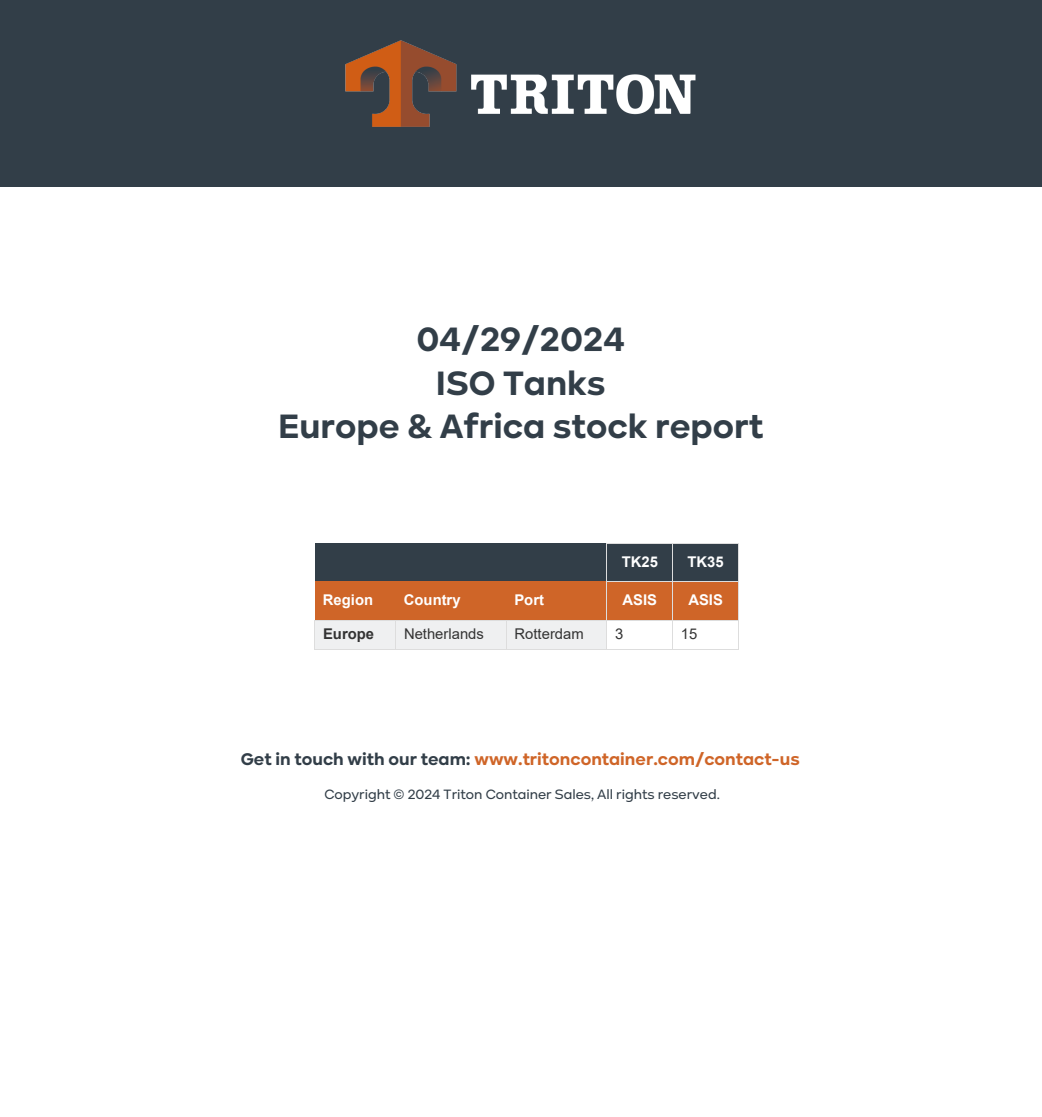
<style>
.page{position:relative;width:1042px;height:1117px;background:#fff}
.page>*{position:absolute;margin:0;border:0;box-sizing:border-box;transform-origin:0 0}
.t1{font:700 35px/43.8px "Kinetika";color:#323e48;text-align:center}
.t2{font:700 17.5px "Kinetika";color:#cf6528}
.t3{font:700 14.88px "Arial";color:#fff}
.t4{font:14.88px "Arial";color:#333}
.t5{font:700 14.88px "Arial";color:#333}
.t6{font:500 14px "Kinetika";color:#323e48}
.s1{color:#323e48}
</style>
<div class="page">
<div style="left:0;top:0;width:1042px;height:187px;background:#323e48"></div>
<img style="left:345px;top:40px;width:351px;height:87px">
<div style="left:315px;top:543px;width:81px;height:38px;background:#323e48"></div>
<div style="left:396px;top:543px;width:110px;height:38px;background:#323e48"></div>
<div style="left:506px;top:543px;width:101px;height:38px;background:#323e48"></div>
<div style="left:607px;top:543px;width:66px;height:38px;background:#323e48"></div>
<div style="left:673px;top:543px;width:65px;height:38px;background:#323e48"></div>
<hr style="left:607px;top:543px;width:1px;height:38px;background:#ddd">
<hr style="left:607px;top:543px;width:66px;height:1px;background:#ddd">
<hr style="left:672px;top:543px;width:1px;height:38px;background:#ddd">
<hr style="left:738px;top:543px;width:1px;height:38px;background:#ddd">
<hr style="left:673px;top:543px;width:65px;height:1px;background:#ddd">
<div style="left:315px;top:581px;width:81px;height:39px;background:#cf6528"></div>
<div style="left:396px;top:581px;width:110px;height:39px;background:#cf6528"></div>
<div style="left:506px;top:581px;width:101px;height:39px;background:#cf6528"></div>
<div style="left:607px;top:581px;width:66px;height:39px;background:#cf6528"></div>
<div style="left:673px;top:581px;width:65px;height:39px;background:#cf6528"></div>
<hr style="left:607px;top:581px;width:1px;height:39px;background:#ddd">
<hr style="left:607px;top:581px;width:66px;height:1px;background:#ddd">
<hr style="left:672px;top:581px;width:1px;height:39px;background:#ddd">
<hr style="left:738px;top:581px;width:1px;height:39px;background:#ddd">
<hr style="left:673px;top:581px;width:65px;height:1px;background:#ddd">
<div style="left:315px;top:620px;width:81px;height:30px;background:#eff0f1"></div>
<div style="left:396px;top:620px;width:110px;height:30px;background:#eff0f1"></div>
<div style="left:506px;top:620px;width:101px;height:30px;background:#eff0f1"></div>
<hr style="left:315px;top:620px;width:1px;height:30px;background:#ddd">
<hr style="left:315px;top:620px;width:81px;height:1px;background:#ddd">
<hr style="left:395px;top:620px;width:1px;height:30px;background:#ddd">
<hr style="left:396px;top:620px;width:110px;height:1px;background:#ddd">
<hr style="left:506px;top:620px;width:1px;height:30px;background:#ddd">
<hr style="left:506px;top:620px;width:101px;height:1px;background:#ddd">
<hr style="left:607px;top:620px;width:1px;height:30px;background:#ddd">
<hr style="left:607px;top:620px;width:66px;height:1px;background:#ddd">
<hr style="left:672px;top:620px;width:1px;height:30px;background:#ddd">
<hr style="left:738px;top:620px;width:1px;height:30px;background:#ddd">
<hr style="left:673px;top:620px;width:65px;height:1px;background:#ddd">
<hr style="left:315px;top:649px;width:80px;height:1px;background:#ddd">
<hr style="left:396px;top:649px;width:110px;height:1px;background:#ddd">
<hr style="left:506px;top:649px;width:100px;height:1px;background:#ddd">
<hr style="left:607px;top:649px;width:65px;height:1px;background:#ddd">
<hr style="left:673px;top:649px;width:65px;height:1px;background:#ddd">
<h1 class="t1" style="left:278px;top:316px;width:487px">04/29/2024<br>ISO Tanks<br>Europe &amp; Africa stock report</h1>
<p class="t3" style="left:622px;top:556px;width:38px">TK25</p>
<p class="t3" style="left:687px;top:556px;width:38px">TK35</p>
<p class="t3" style="left:323px;top:594px;width:52px">Region</p>
<p class="t3" style="left:404px;top:594px;width:58px">Country</p>
<p class="t3" style="left:514px;top:594px;width:31px">Port</p>
<p class="t3" style="left:622px;top:594px;width:36px">ASIS</p>
<p class="t3" style="left:688px;top:594px;width:36px">ASIS</p>
<p class="t5" style="left:323px;top:628px;width:53px">Europe</p>
<p class="t4" style="left:404px;top:628px;width:81px">Netherlands</p>
<p class="t4" style="left:514px;top:628px;width:71px">Rotterdam</p>
<p class="t4" style="left:615px;top:628px;width:10px">3</p>
<p class="t4" style="left:681px;top:628px;width:18px">15</p>
<p class="t2" style="left:241px;top:749px;width:560px"><span class="s1">Get in touch with our team:</span> www.tritoncontainer.com/contact-us</p>
<p class="t6" style="left:324px;top:785px;width:397px">Copyright © 2024 Triton Container Sales, All rights reserved.</p>
</div>
